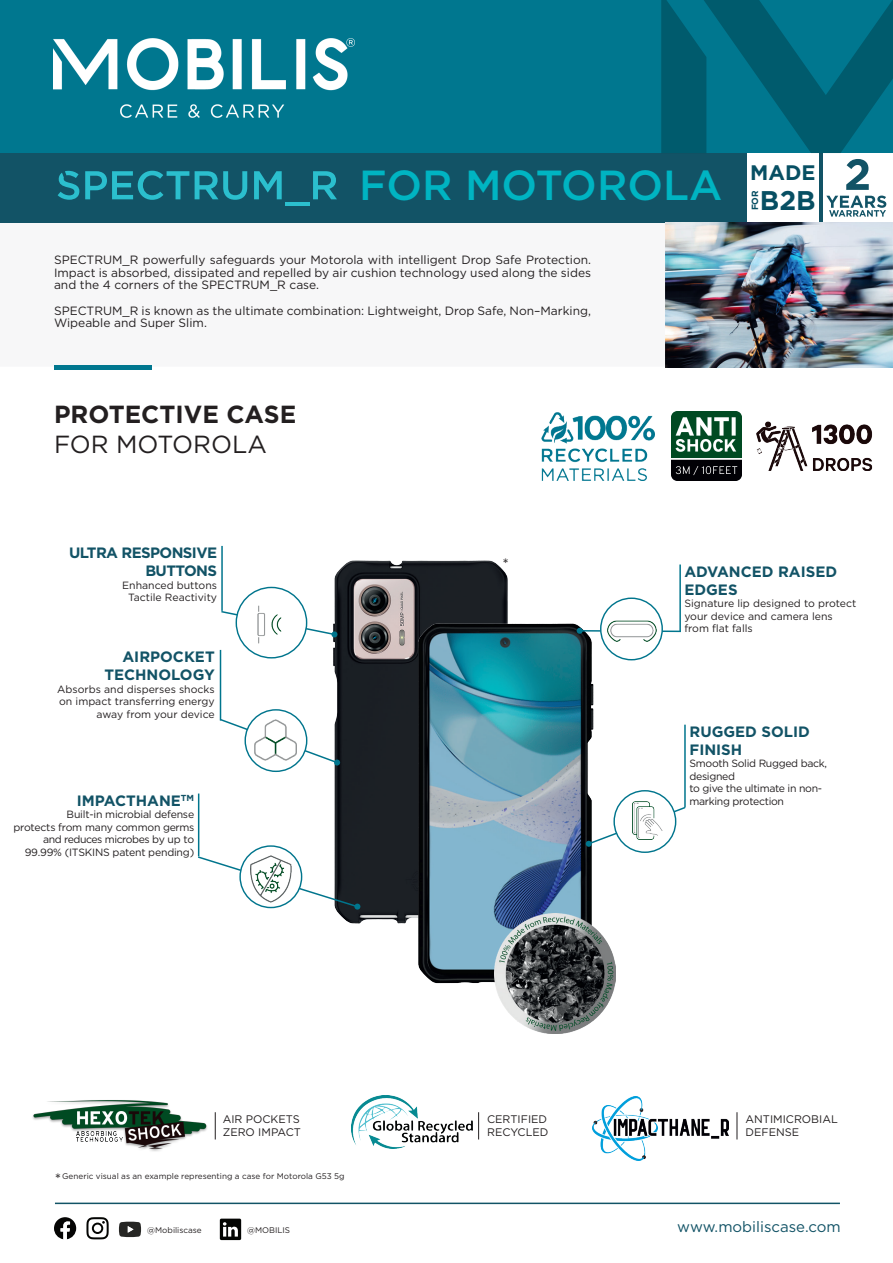
<style>
.page{position:relative;width:893px;height:1263px;background:#fff}
.page>*{position:absolute;margin:0;border:0;box-sizing:border-box;transform-origin:0 0}
.t1{font:500 42px "Gotham";color:#00b4c2}
.t2{font:700 27px "Gotham";color:#074f63}
.t3{font:700 24.75px "Gotham";color:#231f20}
.t4{font:24.75px "Gotham";color:#231f20}
.t5{font:700 21px "Gotham";color:#074f63}
.t6{font:700 15px/18px "Gotham";color:#125366}
.t7{font:700 15px/18px "Gotham";letter-spacing:-.04em;color:#125366;text-align:right}
.t8{font:15px "Gotham";color:#125366}
.t9{font:15px "Gotham";color:#231f20}
.t10{font:12px/12.6px "Gotham";color:#231f20;text-align:justify}
.t11{font:10.95px/13.2px "Gotham";color:#231f20}
.t12{font:10.5px/12.6px "Gotham";letter-spacing:-.02em;color:#231f20}
.t13{font:10.5px/12.6px "Gotham";color:#231f20;text-align:right}
.t14{font:700 9px "Gotham";color:#074f63}
.t15{font:700 8.7px "Gotham";color:#125366}
.t16{font:8.1px "Gotham";color:#231f20}
.s1{font-size:15px}
</style>
<div class="page">
<img style="left:291px;top:560px;width:217px;height:361px">
<img style="left:347px;top:588px;width:316px;height:396px">
<svg style="left:0;top:222px;width:665px;height:145px"></svg>
<div style="left:0;top:0;width:893px;height:222px;background:#00778f"></div>
<div style="left:0;top:153px;width:893px;height:69px;background:#125366"></div>
<div style="left:747px;top:153px;width:72px;height:69px;background:#fff"></div>
<img style="left:53px;top:39px;width:302px;height:78px">
<hr style="left:55px;top:1202px;width:785px;height:2px;background:#125366">
<svg style="left:220px;top:1218px;width:21px;height:22px"></svg>
<svg style="left:54px;top:1217px;width:22px;height:22px"></svg>
<svg style="left:86px;top:1217px;width:23px;height:22px"></svg>
<svg style="left:119px;top:1222px;width:22px;height:15px"></svg>
<svg style="left:85px;top:171px;width:104px;height:29px"></svg>
<svg style="left:195px;top:171px;width:52px;height:29px"></svg>
<svg style="left:254px;top:171px;width:28px;height:28px"></svg>
<hr style="left:285px;top:202px;width:24px;height:4px;background:#2bbfce">
<svg style="left:313px;top:171px;width:24px;height:28px"></svg>
<svg style="left:58px;top:171px;width:21px;height:29px"></svg>
<div style="left:824px;top:153px;width:69px;height:69px;background:#fff"></div>
<svg style="left:846px;top:159px;width:23px;height:31px"></svg>
<svg style="left:826px;top:196px;width:60px;height:21px"></svg>
<img style="left:32px;top:1100px;width:175px;height:52px">
<img style="left:351px;top:1095px;width:122px;height:53px">
<img style="left:593px;top:1096px;width:136px;height:64px">
<svg style="left:215px;top:1112px;width:1px;height:27px"></svg>
<svg style="left:478px;top:1112px;width:1px;height:27px"></svg>
<svg style="left:737px;top:1112px;width:1px;height:27px"></svg>
<img style="left:665px;top:222px;width:228px;height:145px">
<hr style="left:54px;top:366px;width:97px;height:4px;background:#00778f">
<img style="left:672px;top:411px;width:70px;height:70px">
<img style="left:541px;top:412px;width:114px;height:69px">
<img style="left:756px;top:421px;width:117px;height:49px">
<svg style="left:661px;top:0;width:232px;height:153px"></svg>
<hr style="left:220px;top:650px;width:1px;height:70px;background:#00758d">
<hr style="left:198px;top:793px;width:1px;height:63px;background:#00758d">
<svg style="left:219px;top:718px;width:120px;height:46px"></svg>
<div style="left:334px;top:759px;width:6px;height:7px;background:#00758d;border-radius:50%"></div>
<svg style="left:197px;top:855px;width:162px;height:53px"></svg>
<div style="left:354px;top:903px;width:6px;height:7px;background:#00758d;border-radius:50%"></div>
<svg style="left:583px;top:629px;width:98px;height:4px"></svg>
<svg style="left:576px;top:627px;width:7px;height:7px"></svg>
<hr style="left:679px;top:564px;width:2px;height:68px;background:#00758d">
<div style="left:601px;top:598px;width:61px;height:62px;background:#fff;border-radius:50%"></div>
<div style="left:600px;top:597px;width:63px;height:63px;border:1px solid #00758d;border-radius:50%"></div>
<img style="left:608px;top:620px;width:48px;height:21px">
<svg style="left:221px;top:610px;width:116px;height:27px"></svg>
<hr style="left:221px;top:546px;width:2px;height:65px;background:#00758d">
<div style="left:236px;top:587px;width:71px;height:71px;background:#fff;border-radius:50%"></div>
<div style="left:236px;top:587px;width:71px;height:71px;border:1px solid #00758d;border-radius:50%"></div>
<svg style="left:245px;top:710px;width:62px;height:61px"></svg>
<div style="left:244px;top:709px;width:63px;height:63px;border:1px solid #00758d;border-radius:50%"></div>
<img style="left:255px;top:720px;width:41px;height:41px">
<svg style="left:240px;top:846px;width:62px;height:61px"></svg>
<div style="left:239px;top:845px;width:63px;height:63px;border:1px solid #00758d;border-radius:50%"></div>
<svg style="left:586px;top:806px;width:100px;height:41px"></svg>
<img style="left:251px;top:856px;width:40px;height:46px">
<div style="left:614px;top:791px;width:62px;height:61px;background:#fff;border-radius:50%"></div>
<div style="left:613px;top:790px;width:63px;height:63px;border:1px solid #00758d;border-radius:50%"></div>
<hr style="left:684px;top:725px;width:2px;height:82px;background:#00758d">
<img style="left:257px;top:605px;width:24px;height:39px">
<img style="left:632px;top:802px;width:31px;height:37px">
<img style="left:495px;top:913px;width:121px;height:121px">
<h1 class="t1" style="left:359px;top:158px;width:365px">FOR MOTOROLA</h1>
<p class="t10" style="left:54px;top:253px;width:539px">SPECTRUM_R powerfully safeguards your Motorola with intelligent Drop Safe Protection.<br>Impact is absorbed, dissipated and repelled by air cushion technology used along the sides and the 4 corners of the SPECTRUM_R case.</p>
<p class="t10" style="left:54px;top:304px;width:538px">SPECTRUM_R is known as the ultimate combination: Lightweight, Drop Safe, Non–Marking,<br>Wipeable and Super Slim.</p>
<h3 class="t3" style="left:54px;top:398px;width:244px">PROTECTIVE CASE</h3>
<h3 class="t4" style="left:54px;top:428px;width:214px">FOR MOTOROLA</h3>
<h3 class="t5" style="left:750px;top:158px;width:67px">MADE</h3>
<p class="t14" style="left:749px;top:210px;width:21px;rotate:-90deg">FOR</p>
<h2 class="t2" style="left:760px;top:182px;width:57px">B2B</h2>
<p class="t7" style="left:69px;top:543px;width:150px">ULTRA RESPONSIVE<br>BUTTONS</p>
<p class="t13" style="left:122px;top:578px;width:96px;text-align:center">Enhanced buttons<br>Tactile Reactivity</p>
<p class="t6" style="left:104px;top:647px;width:112px;text-align:right">AIRPOCKET<br>TECHNOLOGY</p>
<p class="t13" style="left:57px;top:682px;width:159px">Absorbs and disperses shocks on impact transferring energy away from your device</p>
<p class="t9" style="left:502px;top:554px;width:8px">*</p>
<p class="t6" style="left:684px;top:562px;width:154px">ADVANCED RAISED<br>EDGES</p>
<p class="t13" style="left:684px;top:597px;width:173px;text-align:left">Signature lip designed to protect your device and camera lens from flat falls</p>
<p class="t6" style="left:689px;top:722px;width:122px">RUGGED SOLID<br>FINISH</p>
<p class="t12" style="left:689px;top:757px;width:139px">Smooth Solid Rugged back, designed<br>to give the ultimate in non-</p>
<p class="t15" style="left:181px;top:792px;width:15px">TM</p>
<p class="t12" style="left:13px;top:808px;width:182px;text-align:right">Built-in microbial defense<br>protects from many common germs and reduces microbes by up to<br>99.99% (ITSKINS patent pending)</p>
<p class="t6" style="left:77px;top:791px;width:106px">IMPACTHANE</p>
<p class="t12" style="left:689px;top:795px;width:96px">marking protection</p>
<p class="t11" style="left:223px;top:1112px;width:80px">AIR POCKETS<br>ZERO IMPACT</p>
<p class="t11" style="left:487px;top:1112px;width:63px">CERTIFIED<br>RECYCLED</p>
<p class="t11" style="left:745px;top:1112px;width:94px">ANTIMICROBIAL<br>DEFENSE</p>
<p class="t16" style="left:55px;top:1170px;width:291px"><span class="s1">*</span>Generic visual as an example representing a case for Motorola G53 5g</p>
<p class="t16" style="left:147px;top:1224px;width:56px">@Mobiliscase</p>
<p class="t16" style="left:247px;top:1224px;width:44px">@MOBILIS</p>
<p class="t8" style="left:677px;top:1217px;width:165px">www.mobiliscase.com</p>
</div>
